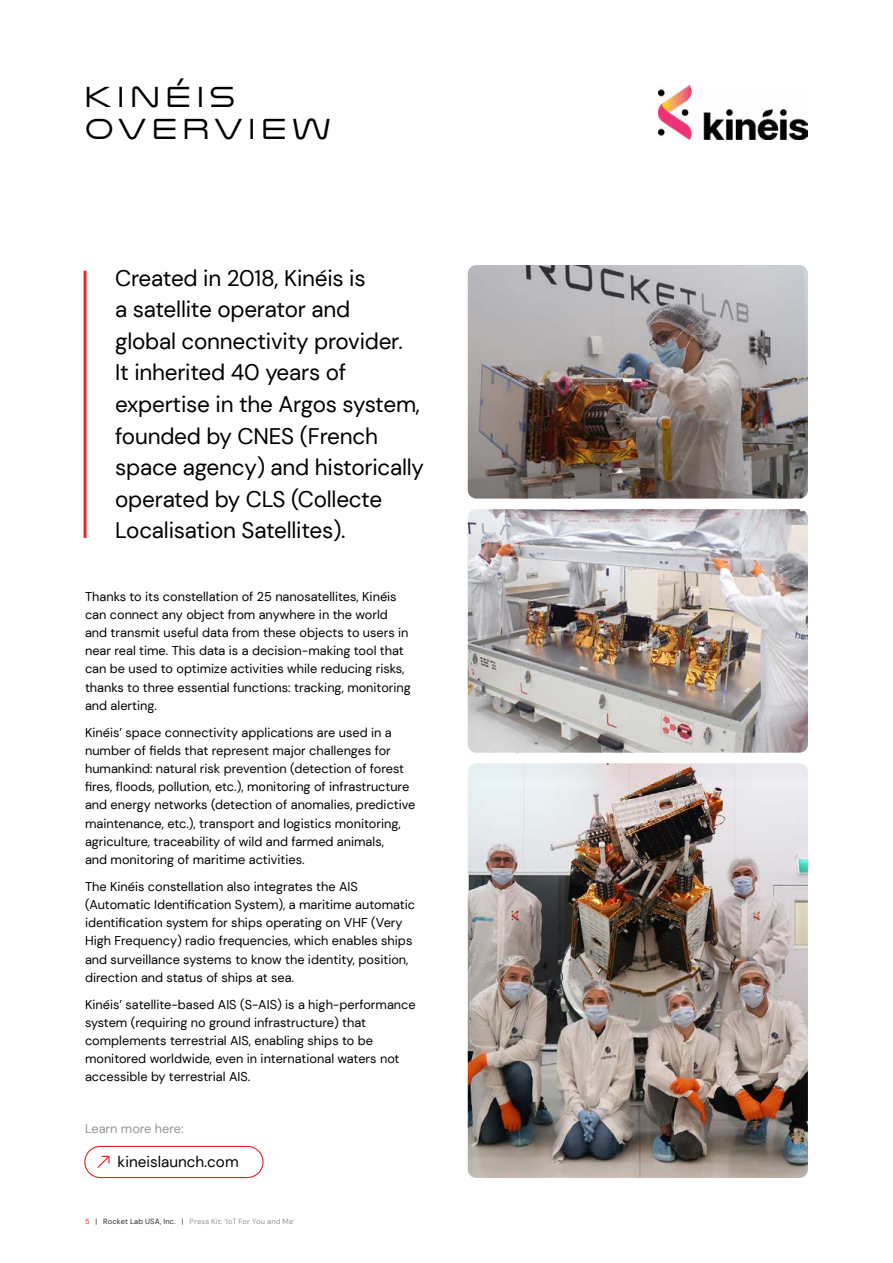
<style>
.page{position:relative;width:893px;height:1263px;background:#fff}
.page>*{position:absolute;margin:0;border:0;box-sizing:border-box;transform-origin:0 0}
.t1{font:30px/31.5px "Nulshock Lt";letter-spacing:.21em;color:#000}
.t2{font:22.5px/31.5px "DM Sans";letter-spacing:-.01em;color:#000}
.t3{font:15.3px "DM Sans";color:#000}
.t4{font:12.75px/18.1px "DM Sans";color:#000}
.t5{font:12.75px "DM Sans";color:#939598}
.t6{font:7.5px "DM Sans";letter-spacing:.03em;color:#939598}
.s1{color:#e4382b}
.s2{color:#292829}
</style>
<div class="page">
<hr style="left:84px;top:271px;width:3px;height:267px;background:#e32726">
<img style="left:658px;top:85px;width:150px;height:54px">
<img style="left:468px;top:763px;width:340px;height:415px">
<img style="left:468px;top:509px;width:340px;height:244px">
<img style="left:468px;top:265px;width:340px;height:234px">
<div style="left:84px;top:1146px;width:180px;height:32px;border:1px solid #e32726;border-radius:16px"></div>
<svg style="left:97px;top:1155px;width:13px;height:13px"></svg>
<h1 class="t1" style="left:85px;top:81px;width:247px">Kinéis<br>OVERVIEW</h1>
<p class="t2" style="left:115px;top:262px;width:310px">Created in 2018, Kinéis is<br>a satellite operator and<br>global connectivity provider.<br>It inherited 40 years of expertise in the Argos system, founded by CNES (French space agency) and historically operated by CLS (Collecte<br>Localisation Satellites).</p>
<p class="t4" style="left:85px;top:587px;width:327px">Thanks to its constellation of 25 nanosatellites, Kinéis can connect any object from anywhere in the world and transmit useful data from these objects to users in near real time. This data is a decision-making tool that can be used to optimize activities while reducing risks, thanks to three essential functions: tracking, monitoring and alerting.</p>
<p class="t4" style="left:85px;top:723px;width:332px">Kinéis’ space connectivity applications are used in a number of fields that represent major challenges for humankind: natural risk prevention (detection of forest fires, floods, pollution, etc.), monitoring of infrastructure and energy networks (detection of anomalies, predictive maintenance, etc.), transport and logistics monitoring, agriculture, traceability of wild and farmed animals,<br>and monitoring of maritime activities.</p>
<p class="t4" style="left:85px;top:877px;width:332px">The Kinéis constellation also integrates the AIS (Automatic Identification System), a maritime automatic identification system for ships operating on VHF (Very High Frequency) radio frequencies, which enables ships and surveillance systems to know the identity, position, direction and status of ships at sea.</p>
<p class="t4" style="left:85px;top:995px;width:332px">Kinéis’ satellite-based AIS (S-AIS) is a high-performance system (requiring no ground infrastructure) that complements terrestrial AIS, enabling ships to be monitored worldwide, even in international waters not accessible by terrestrial AIS.</p>
<p class="t5" style="left:85px;top:1121px;width:100px">Learn more here:</p>
<p class="t3" style="left:118px;top:1152px;width:123px">kineislaunch.com</p>
<p class="t6" style="left:85px;top:1217px;width:212px"><span class="s1">5</span> <span class="s2">| Rocket Lab USA, Inc. |</span> Press Kit: ‘IoT For You and Me’</p>
</div>
